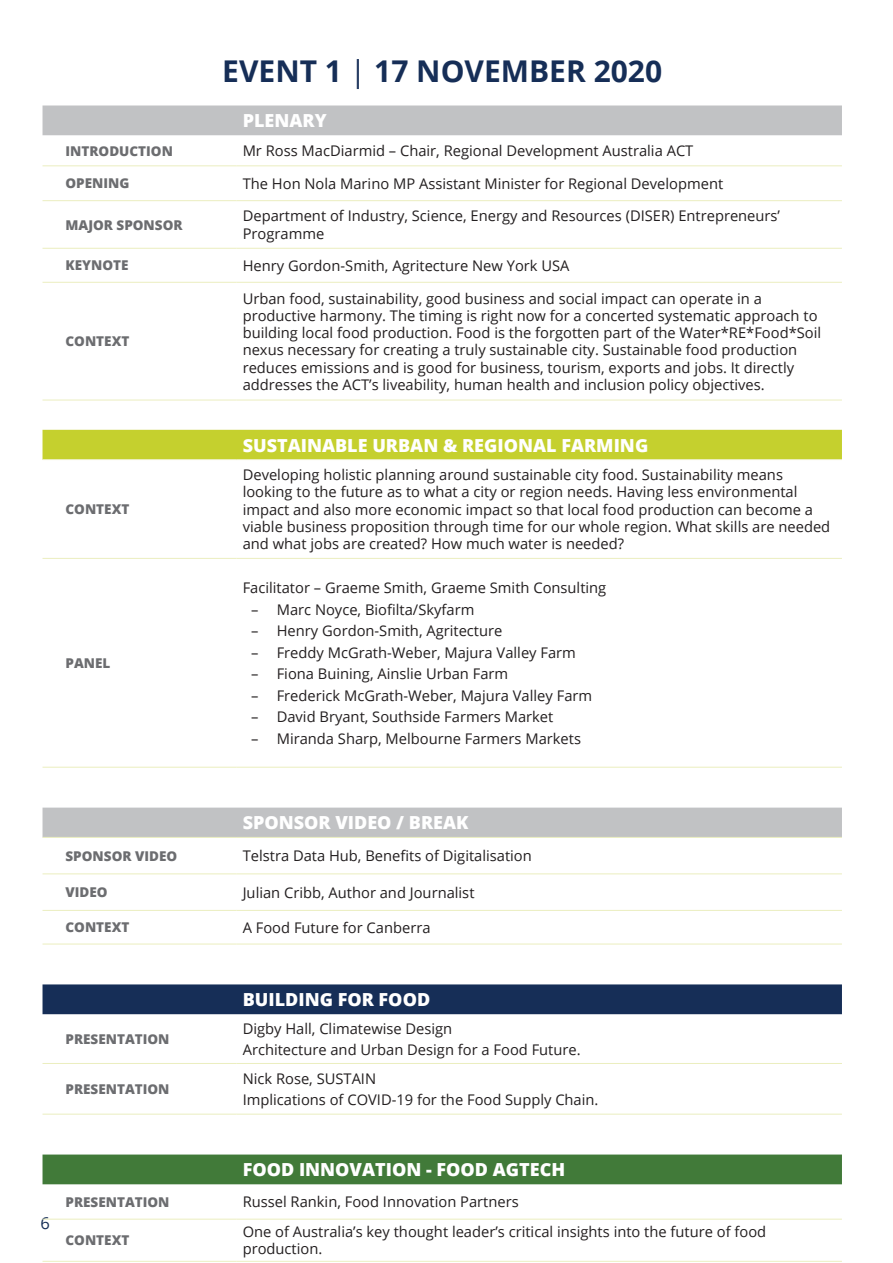
<style>
.page{position:relative;width:893px;height:1263px;background:#fff}
.page>*{position:absolute;margin:0;border:0;box-sizing:border-box;transform-origin:0 0}
.t1{font:700 30px "Open Sans";color:#162e57}
.table1_theme{font:800 18px "Open Sans";color:#fff}
.None-2{font:16.5px "Open Sans";color:#162e57}
.table1_text{font:14.7px/17.2px "Open Sans";color:#231f20}
.table1_activity{font:800 13.5px "Open Sans";color:#6c6d70}
.s1{font-weight:400}
</style>
<div class="page">
<div style="left:43px;top:105px;width:799px;height:30px;background:#c1c2c4"></div>
<div style="left:43px;top:430px;width:799px;height:29px;background:#c5d02e"></div>
<hr style="left:43px;top:165px;width:194px;height:1px;background:#ebeebf">
<hr style="left:237px;top:165px;width:605px;height:1px;background:#ebeebf">
<hr style="left:43px;top:200px;width:194px;height:1px;background:#ebeebf">
<hr style="left:237px;top:200px;width:605px;height:1px;background:#ebeebf">
<hr style="left:43px;top:248px;width:194px;height:1px;background:#ebeebf">
<hr style="left:237px;top:248px;width:605px;height:1px;background:#ebeebf">
<hr style="left:43px;top:282px;width:194px;height:1px;background:#ebeebf">
<hr style="left:237px;top:282px;width:605px;height:1px;background:#ebeebf">
<hr style="left:43px;top:400px;width:194px;height:1px;background:#ebeebf">
<hr style="left:237px;top:400px;width:605px;height:1px;background:#ebeebf">
<hr style="left:43px;top:459px;width:194px;height:1px;background:#ebeebf">
<hr style="left:237px;top:459px;width:605px;height:1px;background:#ebeebf">
<hr style="left:43px;top:558px;width:194px;height:1px;background:#ebeebf">
<hr style="left:237px;top:558px;width:605px;height:1px;background:#ebeebf">
<hr style="left:43px;top:767px;width:194px;height:1px;background:#ebeebf">
<hr style="left:237px;top:767px;width:605px;height:1px;background:#ebeebf">
<div style="left:43px;top:808px;width:799px;height:29px;background:#c1c2c4"></div>
<hr style="left:43px;top:837px;width:194px;height:1px;background:#ebeebf">
<hr style="left:237px;top:837px;width:605px;height:1px;background:#ebeebf">
<hr style="left:43px;top:873px;width:194px;height:1px;background:#ebeebf">
<hr style="left:237px;top:873px;width:605px;height:1px;background:#ebeebf">
<hr style="left:43px;top:910px;width:194px;height:1px;background:#ebeebf">
<hr style="left:237px;top:910px;width:605px;height:1px;background:#ebeebf">
<hr style="left:43px;top:944px;width:194px;height:1px;background:#ebeebf">
<hr style="left:237px;top:944px;width:605px;height:1px;background:#ebeebf">
<div style="left:43px;top:984px;width:799px;height:30px;background:#162e57"></div>
<hr style="left:43px;top:1063px;width:194px;height:1px;background:#ebeebf">
<hr style="left:237px;top:1063px;width:605px;height:1px;background:#ebeebf">
<hr style="left:43px;top:1114px;width:194px;height:1px;background:#ebeebf">
<hr style="left:237px;top:1114px;width:605px;height:1px;background:#ebeebf">
<div style="left:43px;top:1154px;width:799px;height:30px;background:#417a39"></div>
<hr style="left:43px;top:1219px;width:194px;height:1px;background:#ebeebf">
<hr style="left:237px;top:1219px;width:605px;height:1px;background:#ebeebf">
<hr style="left:43px;top:1261px;width:194px;height:1px;background:#ebeebf">
<hr style="left:237px;top:1261px;width:605px;height:1px;background:#ebeebf">
<p class="t1" style="left:222px;top:50px;width:441px">EVENT 1 <span class="s1">|</span> 17 NOVEMBER 2020</p>
<p class="table1_theme" style="left:243px;top:107px;width:85px">PLENARY</p>
<p class="table1_activity" style="left:66px;top:141px;width:109px">INTRODUCTION</p>
<p class="table1_text" style="left:243px;top:142px;width:452px">Mr Ross MacDiarmid – Chair, Regional Development Australia ACT</p>
<p class="table1_activity" style="left:66px;top:173px;width:65px">OPENING</p>
<p class="table1_text" style="left:243px;top:175px;width:482px">The Hon Nola Marino MP Assistant Minister for Regional Development</p>
<p class="table1_activity" style="left:66px;top:214px;width:119px">MAJOR SPONSOR</p>
<p class="table1_text" style="left:243px;top:207px;width:539px">Department of Industry, Science, Energy and Resources (DISER) Entrepreneurs’<br>Programme</p>
<p class="table1_activity" style="left:66px;top:255px;width:65px">KEYNOTE</p>
<p class="table1_text" style="left:243px;top:257px;width:328px">Henry Gordon-Smith, Agritecture New York USA</p>
<p class="table1_activity" style="left:66px;top:331px;width:65px">CONTEXT</p>
<p class="table1_activity" style="left:66px;top:499px;width:65px">CONTEXT</p>
<p class="table1_activity" style="left:66px;top:653px;width:46px">PANEL</p>
<p class="table1_text" style="left:243px;top:289px;width:580px">Urban food, sustainability, good business and social impact can operate in a productive harmony. The timing is right now for a concerted systematic approach to building local food production. Food is the forgotten part of the Water*RE*Food*Soil nexus necessary for creating a truly sustainable city. Sustainable food production reduces emissions and is good for business, tourism, exports and jobs. It directly addresses the ACT’s liveability, human health and inclusion policy objectives.</p>
<p class="table1_theme" style="left:243px;top:431px;width:407px">SUSTAINABLE URBAN &amp; REGIONAL FARMING</p>
<p class="table1_text" style="left:243px;top:466px;width:589px">Developing holistic planning around sustainable city food. Sustainability means looking to the future as to what a city or region needs. Having less environmental impact and also more economic impact so that local food production can become a viable business proposition through time for our whole region. What skills are needed and what jobs are created? How much water is needed?</p>
<p class="table1_text" style="left:243px;top:579px;width:365px">Facilitator – Graeme Smith, Graeme Smith Consulting</p>
<p class="table1_text" style="left:251px;top:600px;width:225px">– Marc Noyce, Biofilta/Skyfarm</p>
<p class="table1_text" style="left:251px;top:622px;width:253px">– Henry Gordon-Smith, Agritecture</p>
<p class="table1_text" style="left:251px;top:643px;width:326px">– Freddy McGrath-Weber, Majura Valley Farm</p>
<p class="table1_text" style="left:251px;top:665px;width:258px">– Fiona Buining, Ainslie Urban Farm</p>
<p class="table1_text" style="left:251px;top:686px;width:342px">– Frederick McGrath-Weber, Majura Valley Farm</p>
<p class="table1_text" style="left:251px;top:708px;width:304px">– David Bryant, Southside Farmers Market</p>
<p class="table1_text" style="left:251px;top:729px;width:331px">– Miranda Sharp, Melbourne Farmers Markets</p>
<p class="table1_theme" style="left:243px;top:809px;width:227px">SPONSOR VIDEO / BREAK</p>
<p class="table1_activity" style="left:66px;top:846px;width:113px">SPONSOR VIDEO</p>
<p class="table1_text" style="left:243px;top:847px;width:291px">Telstra Data Hub, Benefits of Digitalisation</p>
<p class="table1_activity" style="left:66px;top:882px;width:44px">VIDEO</p>
<p class="table1_text" style="left:243px;top:883px;width:233px">Julian Cribb, Author and Journalist</p>
<p class="table1_activity" style="left:66px;top:917px;width:65px">CONTEXT</p>
<p class="table1_text" style="left:243px;top:918px;width:189px">A Food Future for Canberra</p>
<p class="table1_activity" style="left:66px;top:1029px;width:106px">PRESENTATION</p>
<p class="table1_activity" style="left:66px;top:1079px;width:106px">PRESENTATION</p>
<p class="table1_theme" style="left:243px;top:986px;width:189px">BUILDING FOR FOOD</p>
<p class="table1_text" style="left:243px;top:1019px;width:211px">Digby Hall, Climatewise Design</p>
<p class="table1_text" style="left:243px;top:1041px;width:339px">Architecture and Urban Design for a Food Future.</p>
<p class="table1_text" style="left:243px;top:1069px;width:135px">Nick Rose, SUSTAIN</p>
<p class="table1_text" style="left:243px;top:1091px;width:357px">Implications of COVID-19 for the Food Supply Chain.</p>
<p class="None-2" style="left:40px;top:1211px;width:11px">6</p>
<p class="table1_theme" style="left:243px;top:1156px;width:324px">FOOD INNOVATION - FOOD AGTECH</p>
<p class="table1_activity" style="left:66px;top:1192px;width:106px">PRESENTATION</p>
<p class="table1_text" style="left:243px;top:1193px;width:277px">Russel Rankin, Food Innovation Partners</p>
<p class="table1_activity" style="left:66px;top:1230px;width:65px">CONTEXT</p>
<p class="table1_text" style="left:243px;top:1223px;width:525px">One of Australia’s key thought leader’s critical insights into the future of food production.</p>
</div>
